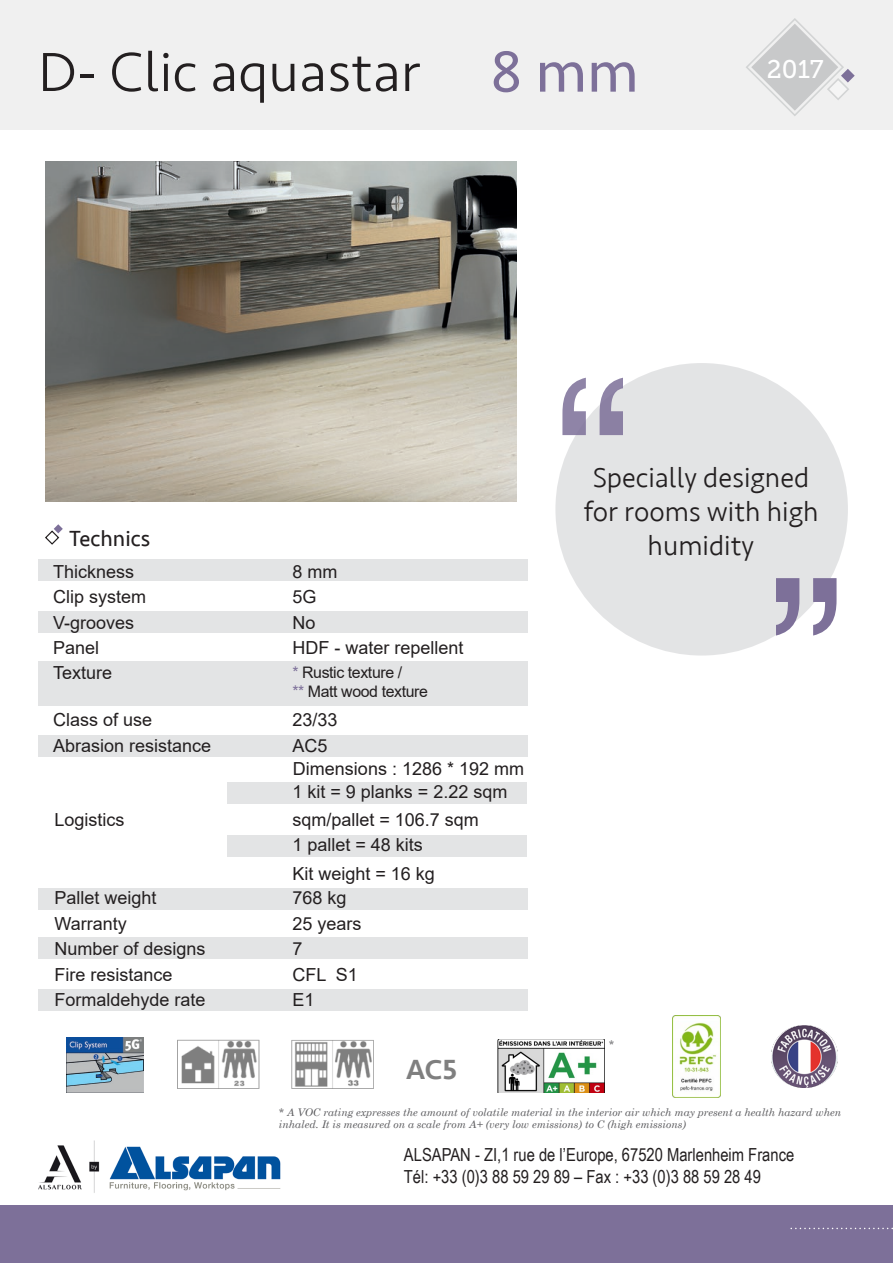
<style>
.page{position:relative;width:893px;height:1263px;background:#fff}
.page>*{position:absolute;margin:0;border:0;box-sizing:border-box;transform-origin:0 0}
.t1{font:225px "Helvetica LT Std";color:#7d7099}
.t2{font:60px "Seravek";color:#7d7099}
.t3{font:300 57px "Seravek";color:#231f20}
.t4{font:300 28.5px/34.2px "Seravek";color:#231f20;text-align:center}
.t5{font:500 28.5px "Seravek";color:#7f7f7f}
.t6{font:25.5px "Museo Slab 500";color:#fff}
.t7{font:22.5px "Seravek";color:#231f20}
.t8{font:18px "Arial";color:#231f20}
.t9{font:18px "Arial Narrow";color:#231f20}
.t10{font:15.9px "Arial";letter-spacing:-.025em;color:#231f20}
.t11{font:italic 10.5px/12.6px "Century Schoolbook";color:#5c5c5f}
.s1{color:#7d7099}
</style>
<div class="page">
<div style="left:0;top:0;width:893px;height:130px;background:#f0f0f0"></div>
<svg style="left:746px;top:18px;width:109px;height:98px"></svg>
<div style="left:0;top:1205px;width:893px;height:58px;background:#7d7099"></div>
<div style="left:38px;top:559px;width:489px;height:22px;background:#e3e4e5"></div>
<div style="left:38px;top:735px;width:489px;height:22px;background:#e3e4e5"></div>
<div style="left:227px;top:782px;width:300px;height:21px;background:#e3e4e5"></div>
<div style="left:227px;top:835px;width:300px;height:22px;background:#e3e4e5"></div>
<div style="left:38px;top:611px;width:489px;height:22px;background:#e3e4e5"></div>
<div style="left:38px;top:661px;width:489px;height:45px;background:#e3e4e5"></div>
<div style="left:38px;top:888px;width:489px;height:22px;background:#e3e4e5"></div>
<div style="left:38px;top:937px;width:489px;height:22px;background:#e3e4e5"></div>
<div style="left:38px;top:989px;width:489px;height:21px;background:#e3e4e5"></div>
<svg style="left:790px;top:1228px;width:103px;height:1px"></svg>
<div style="left:555px;top:363px;width:293px;height:292px;background:#e3e4e5;border-radius:50%"></div>
<svg style="left:45px;top:524px;width:18px;height:21px"></svg>
<img style="left:38px;top:1140px;width:243px;height:53px">
<img style="left:498px;top:1040px;width:107px;height:52px">
<img style="left:771px;top:1026px;width:66px;height:61px">
<svg style="left:177px;top:1040px;width:82px;height:49px"></svg>
<svg style="left:291px;top:1040px;width:83px;height:49px"></svg>
<img style="left:292px;top:1040px;width:81px;height:48px">
<img style="left:46px;top:162px;width:471px;height:339px">
<img style="left:67px;top:1037px;width:76px;height:55px">
<img style="left:672px;top:1016px;width:48px;height:81px">
<p class="t3" style="left:38px;top:38px;width:384px">D- Clic aquastar</p>
<p class="t2" style="left:490px;top:25px;width:150px">8 mm</p>
<p class="t6" style="left:767px;top:55px;width:58px">2017</p>
<p class="t7" style="left:69px;top:521px;width:82px">Technics</p>
<p class="t8" style="left:53px;top:559px;width:83px">Thickness</p>
<p class="t8" style="left:292px;top:559px;width:46px">8 mm</p>
<p class="t8" style="left:292px;top:585px;width:26px">5G</p>
<p class="t8" style="left:292px;top:610px;width:25px">No</p>
<p class="t8" style="left:292px;top:635px;width:173px">HDF - water repellent</p>
<p class="t10" style="left:292px;top:661px;width:111px"><span class="s1">*</span> Rustic texture /</p>
<p class="t10" style="left:292px;top:680px;width:137px"><span class="s1">**</span> Matt wood texture</p>
<p class="t8" style="left:53px;top:585px;width:95px">Clip system</p>
<p class="t8" style="left:53px;top:635px;width:48px">Panel</p>
<p class="t8" style="left:53px;top:610px;width:83px">V-grooves</p>
<p class="t8" style="left:53px;top:660px;width:61px">Texture</p>
<p class="t8" style="left:53px;top:708px;width:101px">Class of use</p>
<p class="t8" style="left:53px;top:733px;width:160px">Abrasion resistance</p>
<p class="t8" style="left:55px;top:807px;width:72px">Logistics</p>
<p class="t8" style="left:55px;top:885px;width:104px">Pallet weight</p>
<p class="t8" style="left:55px;top:936px;width:153px">Number of designs</p>
<p class="t8" style="left:55px;top:987px;width:153px">Formaldehyde rate</p>
<p class="t8" style="left:55px;top:911px;width:74px">Warranty</p>
<p class="t8" style="left:55px;top:962px;width:120px">Fire resistance</p>
<p class="t8" style="left:292px;top:708px;width:47px">23/33</p>
<p class="t8" style="left:292px;top:733px;width:37px">AC5</p>
<p class="t8" style="left:293px;top:756px;width:233px">Dimensions : 1286 * 192 mm</p>
<p class="t8" style="left:292px;top:779px;width:217px">1 kit = 9 planks = 2.22 sqm</p>
<p class="t8" style="left:292px;top:807px;width:188px">sqm/pallet = 106.7 sqm</p>
<p class="t8" style="left:292px;top:832px;width:132px">1 pallet = 48 kits</p>
<p class="t8" style="left:292px;top:861px;width:144px">Kit weight = 16 kg</p>
<p class="t8" style="left:292px;top:885px;width:56px">768 kg</p>
<p class="t8" style="left:292px;top:911px;width:71px">25 years</p>
<p class="t8" style="left:292px;top:936px;width:12px">7</p>
<p class="t8" style="left:292px;top:962px;width:67px">CFL S1</p>
<p class="t8" style="left:292px;top:987px;width:24px">E1</p>
<p class="t5" style="left:406px;top:1052px;width:53px">AC5</p>
<h1 class="t1" style="left:548px;top:331px;width:89px">‘‘</h1>
<p class="t4" style="left:593px;top:461px;width:218px">Specially designed</p>
<p class="t4" style="left:583px;top:495px;width:237px">for rooms with high humidity</p>
<p class="t11" style="left:609px;top:1037px;width:7px">*</p>
<p class="t1" style="left:851px;top:682px;width:89px;rotate:-180deg">‘‘</p>
<p class="t11" style="left:279px;top:1105px;width:564px">* A VOC rating expresses the amount of volatile material in the interior air which may present a health hazard when inhaled. It is measured on a scale from A+ (very low emissions) to C (high emissions)</p>
<p class="t9" style="left:404px;top:1142px;width:392px">ALSAPAN - ZI,1 rue de l’Europe, 67520 Marlenheim France</p>
<p class="t9" style="left:404px;top:1163px;width:358px">Tél: +33 (0)3 88 59 29 89 – Fax : +33 (0)3 88 59 28 49</p>
</div>
